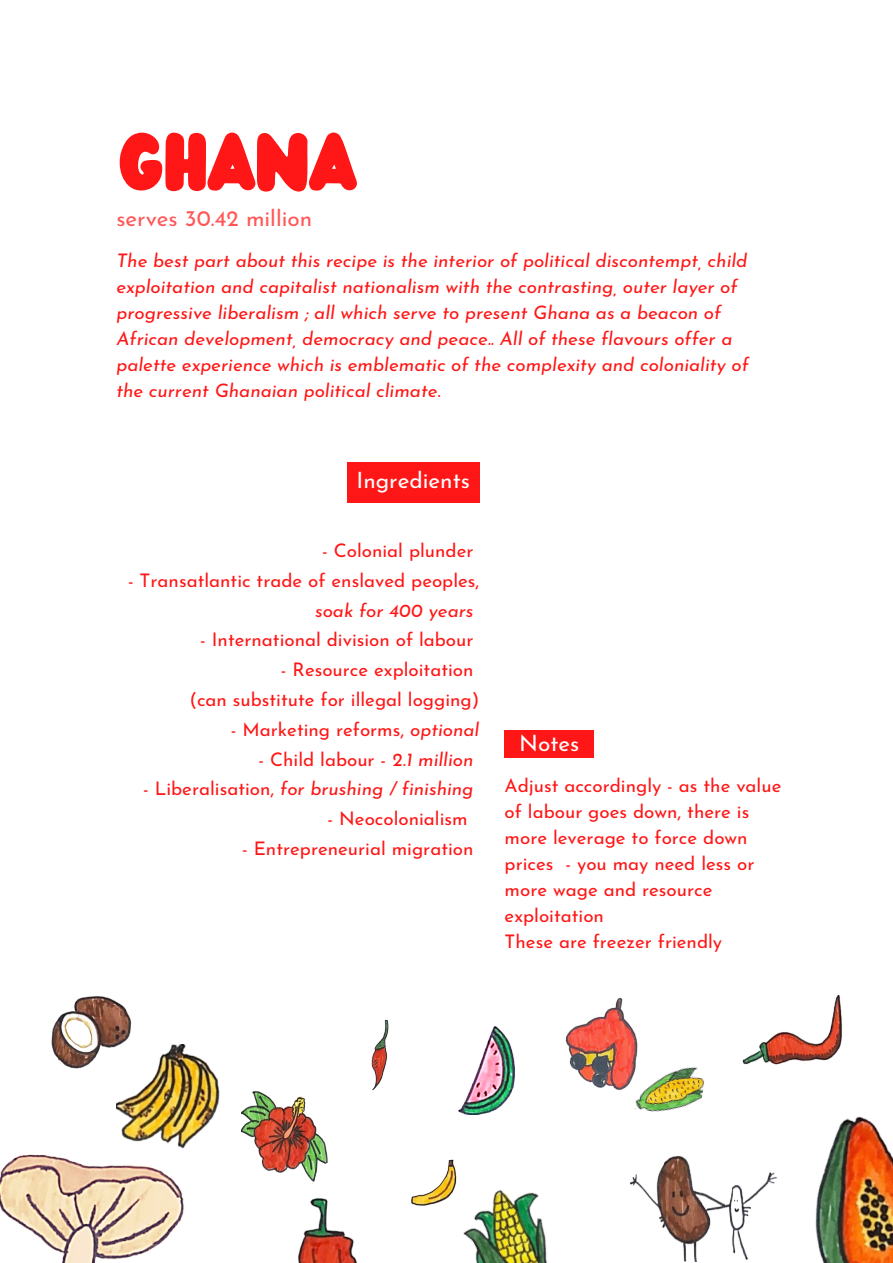
<style>
.page{position:relative;width:893px;height:1263px;background:#fff}
.page>*{position:absolute;margin:0;border:0;box-sizing:border-box;transform-origin:0 0}
.t1{font:71.1px "Wedges";color:#ff1616}
.t2{font:22.5px "Josefin Sans";color:#ff5757}
.t3{font:22.5px "Josefin Sans";color:#fff}
.t4{font:italic 18.75px/25.9px "Josefin Sans";color:#ff1616}
.t5{font:18.75px/25.9px "Josefin Sans";color:#ff1616}
.s1{font-style:italic}
.s2{font-style:normal}
</style>
<div class="page">
<div style="left:347px;top:462px;width:132px;height:40px;background:#ff1616"></div>
<div style="left:504px;top:730px;width:90px;height:27px;background:#ff1616"></div>
<img style="left:742px;top:996px;width:100px;height:69px">
<img style="left:565px;top:997px;width:73px;height:94px">
<img style="left:463px;top:1190px;width:84px;height:73px">
<img style="left:631px;top:1055px;width:74px;height:57px">
<img style="left:630px;top:1155px;width:147px;height:106px">
<img style="left:51px;top:996px;width:81px;height:73px">
<img style="left:815px;top:1116px;width:78px;height:147px">
<img style="left:298px;top:1198px;width:59px;height:65px">
<img style="left:458px;top:1026px;width:57px;height:88px">
<img style="left:116px;top:1044px;width:104px;height:104px">
<img style="left:371px;top:1019px;width:18px;height:72px">
<img style="left:0;top:1148px;width:184px;height:115px">
<img style="left:411px;top:1159px;width:46px;height:47px">
<img style="left:241px;top:1091px;width:87px;height:91px">
<p class="t1" style="left:120px;top:109px;width:238px">GHANA</p>
<p class="t2" style="left:116px;top:209px;width:197px">serves 30.42 million</p>
<p class="t4" style="left:116px;top:250px;width:634px">The best part about this recipe is the interior of political discontempt, child exploitation and capitalist nationalism with the contrasting, outer layer of progressive liberalism ; all which serve to present Ghana as a beacon of African development, democracy and peace.. All of these flavours offer a palette experience which is emblematic of the complexity and coloniality of the current Ghanaian political climate.</p>
<p class="t3" style="left:356px;top:471px;width:115px">Ingredients</p>
<p class="t5" style="left:322px;top:539px;width:153px">- Colonial plunder</p>
<p class="t5" style="left:315px;top:567px;width:166px;line-height:29.8px;text-indent:-187px">- Transatlantic trade of enslaved peoples, <span class="s1">soak for 400 years</span></p>
<p class="t5" style="left:200px;top:629px;width:275px">- International division of labour</p>
<p class="t5" style="left:281px;top:658px;width:194px">- Resource exploitation</p>
<p class="t5" style="left:189px;top:688px;width:291px">(can substitute for illegal logging)</p>
<p class="t5" style="left:231px;top:718px;width:250px">- Marketing reforms, <span class="s1">optional</span></p>
<p class="t5" style="left:258px;top:748px;width:216px">- Child labour - <span class="s1">2.1 million</span></p>
<p class="t4" style="left:143px;top:778px;width:332px"><span class="s2">- Liberalisation,</span> for brushing / finishing</p>
<p class="t5" style="left:327px;top:808px;width:141px">- Neocolonialism</p>
<p class="t5" style="left:242px;top:837px;width:233px">- Entrepreneurial migration</p>
<p class="t3" style="left:519px;top:734px;width:62px">Notes</p>
<p class="t5" style="left:504px;top:774px;width:278px">Adjust accordingly - as the value of labour goes down, there is more leverage to force down prices - you may need less or more wage and resource exploitation</p>
<p class="t5" style="left:504px;top:930px;width:219px">These are freezer friendly</p>
</div>
